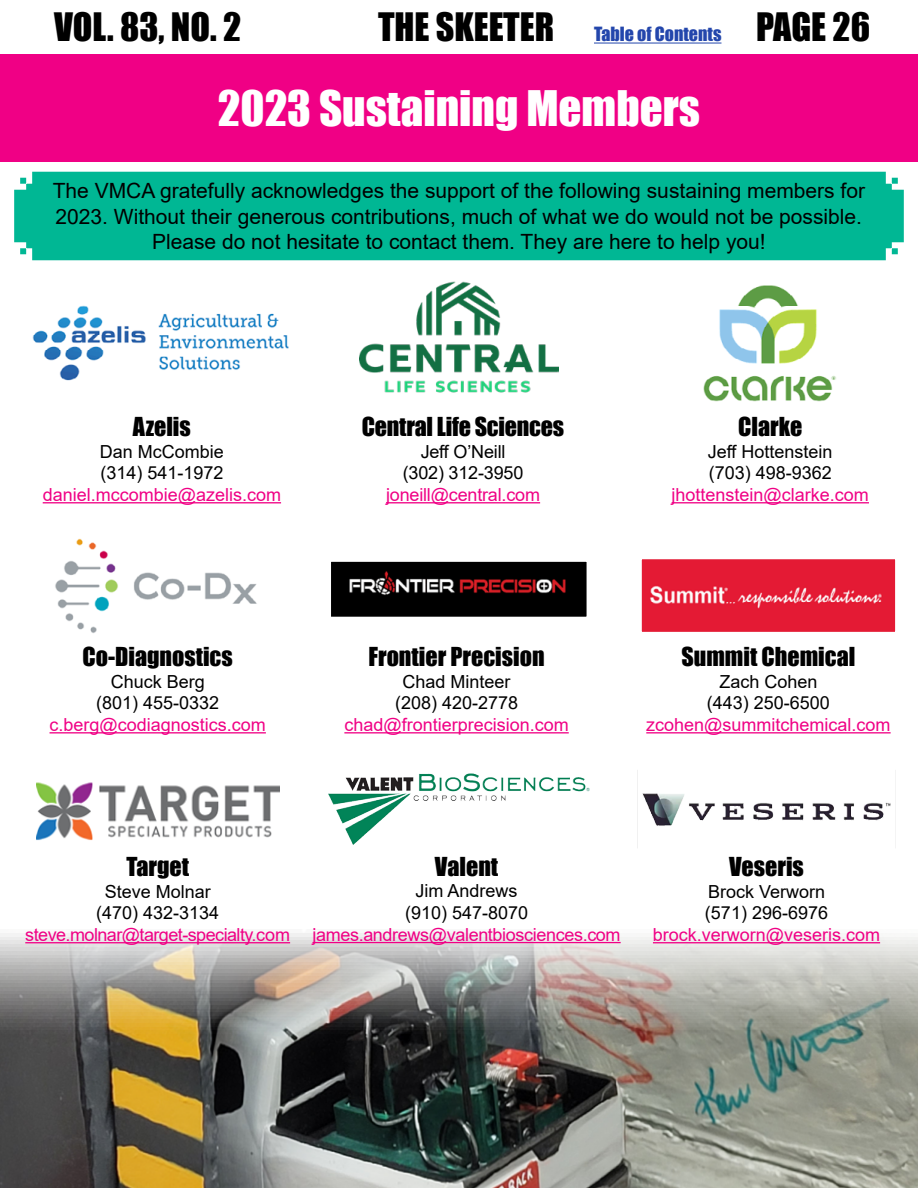
<style>
.page{position:relative;width:918px;height:1188px;background:#fff}
.page>*{position:absolute;margin:0;border:0;box-sizing:border-box;transform-origin:0 0}
.t1{font:45px "Impact";color:#fff}
.t2{font:36px "Impact";color:#000}
.t3{font:24px "Impact";color:#000}
.t4{font:21px/25.2px "Arial";color:#000;text-align:center}
.t5{font:18px/21.6px "Arial";color:#000;text-align:center}
.t6{font:18px "Arial";color:#f00085}
.t7{font:18px "Arial";letter-spacing:-.02em;color:#f00085}
.t8{font:18px "Arial";letter-spacing:-.03em;color:#f00085}
.s1{font-size:18px;color:#2346ac}
</style>
<div class="page">
<hr style="left:594px;top:43px;width:127px;height:1px;background:#2346ac">
<img style="left:0;top:502px;width:918px;height:686px">
<div style="left:0;top:54px;width:918px;height:108px;background:#f00085"></div>
<div style="left:14px;top:172px;width:890px;height:88px;background:#00b794"></div>
<img style="left:419px;top:774px;width:61px;height:18px">
<hr style="left:312px;top:942px;width:309px;height:1px;background:#f00085">
<img style="left:638px;top:770px;width:258px;height:78px">
<hr style="left:653px;top:942px;width:227px;height:1px;background:#f00085">
<img style="left:703px;top:285px;width:133px;height:117px">
<hr style="left:672px;top:502px;width:197px;height:1px;background:#f00085">
<img style="left:36px;top:531px;width:243px;height:108px">
<hr style="left:50px;top:732px;width:216px;height:1px;background:#f00085">
<img style="left:36px;top:770px;width:243px;height:79px">
<hr style="left:25px;top:942px;width:265px;height:1px;background:#f00085">
<img style="left:32px;top:305px;width:257px;height:76px">
<hr style="left:43px;top:502px;width:238px;height:1px;background:#f00085">
<img style="left:360px;top:281px;width:198px;height:112px">
<hr style="left:386px;top:502px;width:154px;height:1px;background:#f00085">
<img style="left:643px;top:560px;width:251px;height:71px">
<div style="left:639px;top:556px;width:259px;height:79px;border:3px solid #fff"></div>
<hr style="left:646px;top:732px;width:245px;height:1px;background:#f00085">
<img style="left:332px;top:563px;width:254px;height:53px">
<div style="left:328px;top:559px;width:262px;height:61px;border:3px solid #fff"></div>
<hr style="left:344px;top:732px;width:225px;height:1px;background:#f00085">
<h2 class="t2" style="left:54px;top:-1px;width:189px">VOL. 83, NO. 2</h2>
<h2 class="t2" style="left:378px;top:-1px;width:494px">THE SKEETER <span class="s1">Table of Contents</span> PAGE 26</h2>
<h1 class="t1" style="left:218px;top:73px;width:484px">2023 Sustaining Members</h1>
<p class="t4" style="left:53px;top:178px;width:814px">The VMCA gratefully acknowledges the support of the following sustaining members for<br>2023. Without their generous contributions, much of what we do would not be possible.<br>Please do not hesitate to contact them. They are here to help you!</p>
<h3 class="t3" style="left:133px;top:408px;width:59px">Azelis</h3>
<p class="t5" style="left:100px;top:440px;width:126px;text-align:left">Dan McCombie (314) 541-1972</p>
<p class="t6" style="left:43px;top:482px;width:240px">daniel.mccombie@azelis.com</p>
<h3 class="t3" style="left:362px;top:408px;width:204px">Central Life Sciences</h3>
<p class="t5" style="left:403px;top:440px;width:122px">Jeff O’Neill (302) 312-3950</p>
<p class="t6" style="left:386px;top:482px;width:156px">joneill@central.com</p>
<h3 class="t3" style="left:738px;top:408px;width:66px">Clarke</h3>
<p class="t5" style="left:708px;top:440px;width:126px;text-align:left">Jeff Hottenstein (703) 498-9362</p>
<p class="t6" style="left:672px;top:482px;width:199px">jhottenstein@clarke.com</p>
<h3 class="t3" style="left:83px;top:638px;width:152px">Co-Diagnostics</h3>
<p class="t5" style="left:96px;top:670px;width:125px">Chuck Berg (801) 455-0332</p>
<p class="t6" style="left:50px;top:712px;width:218px">c.berg@codiagnostics.com</p>
<h3 class="t3" style="left:369px;top:638px;width:177px">Frontier Precision</h3>
<p class="t5" style="left:395px;top:670px;width:125px">Chad Minteer (208) 420-2778</p>
<p class="t6" style="left:344px;top:712px;width:226px">chad@frontierprecision.com</p>
<h3 class="t3" style="left:682px;top:638px;width:175px">Summit Chemical</h3>
<p class="t5" style="left:707px;top:670px;width:125px">Zach Cohen (443) 250-6500</p>
<p class="t6" style="left:646px;top:712px;width:246px">zcohen@summitchemical.com</p>
<h3 class="t3" style="left:126px;top:848px;width:64px">Target</h3>
<p class="t5" style="left:96px;top:880px;width:125px">Steve Molnar (470) 432-3134</p>
<p class="t8" style="left:25px;top:922px;width:266px">steve.molnar@target-specialty.com</p>
<h3 class="t3" style="left:435px;top:848px;width:65px">Valent</h3>
<p class="t5" style="left:405px;top:880px;width:125px">Jim Andrews (910) 547-8070</p>
<p class="t7" style="left:313px;top:922px;width:310px">james.andrews@valentbiosciences.com</p>
<h3 class="t3" style="left:729px;top:848px;width:76px">Veseris</h3>
<p class="t5" style="left:705px;top:880px;width:125px;text-align:left">Brock Verworn (571) 296-6976</p>
<p class="t6" style="left:653px;top:922px;width:229px">brock.verworn@veseris.com</p>
</div>
